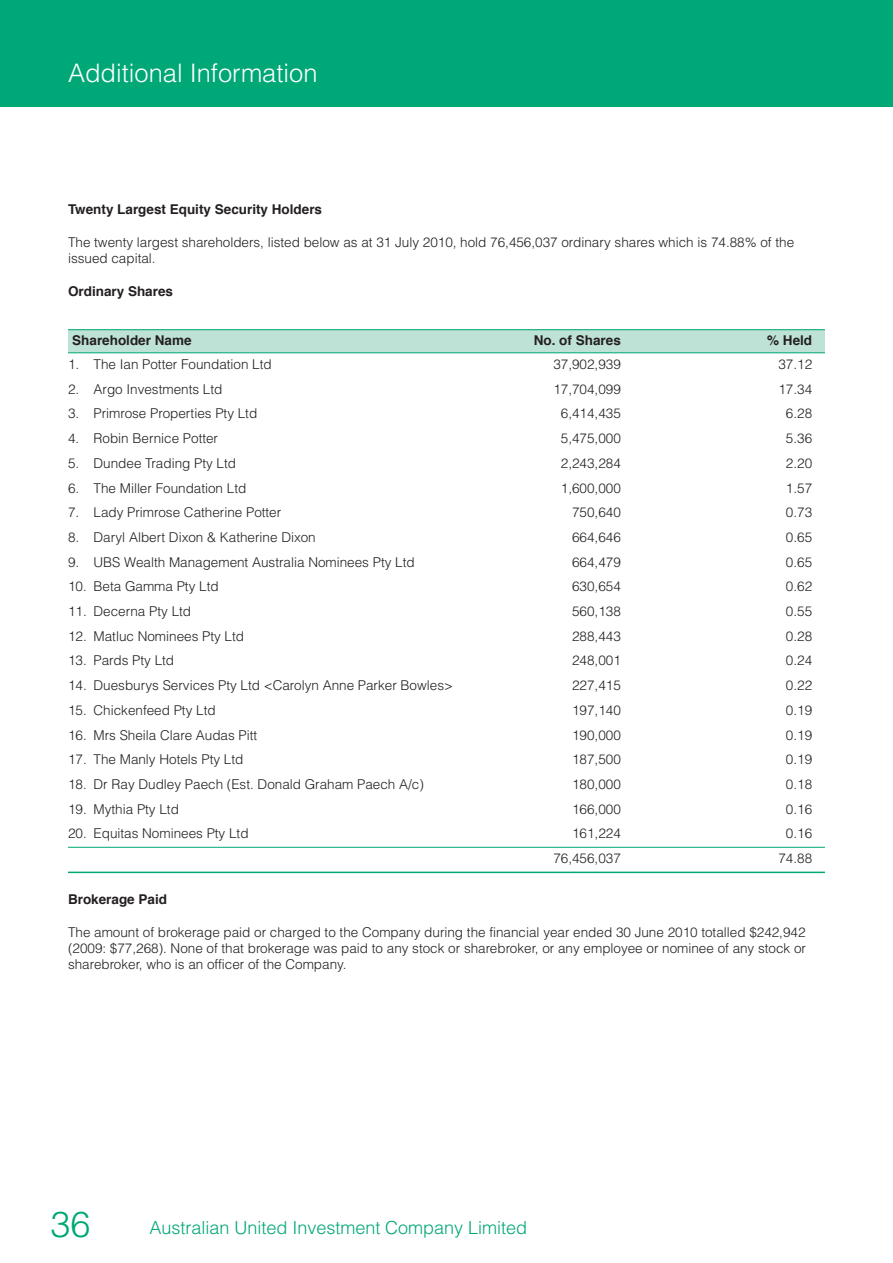
<style>
.page{position:relative;width:893px;height:1263px;background:#fff}
.page>*{position:absolute;margin:0;border:0;box-sizing:border-box;transform-origin:0 0}
.t1{font:300 36px "Helvetica";color:#00a777}
.t2{font:300 25.5px "Helvetica";color:#fff}
.t3{font:300 18px "Helvetica";color:#00a777}
.t4{font:300 13.5px/16.2px "Helvetica";color:#231f20}
.t5{font:700 13.5px "Helvetica";color:#231f20}
</style>
<div class="page">
<div style="left:68px;top:330px;width:757px;height:23px;background:#bee2d6"></div>
<hr style="left:68px;top:352px;width:757px;height:1px;background:#00a777">
<hr style="left:68px;top:329px;width:757px;height:1px;background:#00a777">
<div style="left:0;top:0;width:893px;height:106px;background:#00a777"></div>
<hr style="left:68px;top:847px;width:757px;height:1px;background:#00a777">
<hr style="left:68px;top:872px;width:757px;height:1px;background:#00a777">
<h2 class="t2" style="left:68px;top:64px;width:251px">Additional Information</h2>
<p class="t5" style="left:68px;top:204px;width:256px">Twenty Largest Equity Security Holders</p>
<p class="t4" style="left:68px;top:235px;width:728px">The twenty largest shareholders, listed below as at 31 July 2010, hold 76,456,037 ordinary shares which is 74.88% of the issued capital.</p>
<p class="t5" style="left:68px;top:285px;width:107px">Ordinary Shares</p>
<p class="t5" style="left:72px;top:334px;width:121px">Shareholder Name</p>
<p class="t5" style="left:534px;top:334px;width:89px">No. of Shares</p>
<p class="t5" style="left:767px;top:334px;width:47px">% Held</p>
<p class="t4" style="left:68px;top:357px;width:205px">1. The Ian Potter Foundation Ltd</p>
<p class="t4" style="left:553px;top:357px;width:69px">37,902,939</p>
<p class="t4" style="left:778px;top:357px;width:35px">37.12</p>
<p class="t4" style="left:68px;top:382px;width:156px">2. Argo Investments Ltd</p>
<p class="t4" style="left:553px;top:382px;width:69px">17,704,099</p>
<p class="t4" style="left:778px;top:382px;width:35px">17.34</p>
<p class="t4" style="left:68px;top:407px;width:191px">3. Primrose Properties Pty Ltd</p>
<p class="t4" style="left:561px;top:407px;width:61px">6,414,435</p>
<p class="t4" style="left:786px;top:407px;width:28px">6.28</p>
<p class="t4" style="left:68px;top:431px;width:152px">4. Robin Bernice Potter</p>
<p class="t4" style="left:561px;top:431px;width:61px">5,475,000</p>
<p class="t4" style="left:786px;top:431px;width:28px">5.36</p>
<p class="t4" style="left:68px;top:456px;width:170px">5. Dundee Trading Pty Ltd</p>
<p class="t4" style="left:561px;top:456px;width:61px">2,243,284</p>
<p class="t4" style="left:786px;top:456px;width:28px">2.20</p>
<p class="t4" style="left:68px;top:481px;width:180px">6. The Miller Foundation Ltd</p>
<p class="t4" style="left:561px;top:481px;width:61px">1,600,000</p>
<p class="t4" style="left:786px;top:481px;width:28px">1.57</p>
<p class="t4" style="left:68px;top:506px;width:215px">7. Lady Primrose Catherine Potter</p>
<p class="t4" style="left:572px;top:506px;width:50px">750,640</p>
<p class="t4" style="left:786px;top:506px;width:28px">0.73</p>
<p class="t4" style="left:68px;top:530px;width:249px">8. Daryl Albert Dixon &amp; Katherine Dixon</p>
<p class="t4" style="left:572px;top:530px;width:50px">664,646</p>
<p class="t4" style="left:786px;top:530px;width:28px">0.65</p>
<p class="t4" style="left:68px;top:555px;width:348px">9. UBS Wealth Management Australia Nominees Pty Ltd</p>
<p class="t4" style="left:572px;top:555px;width:50px">664,479</p>
<p class="t4" style="left:786px;top:555px;width:28px">0.65</p>
<p class="t4" style="left:68px;top:580px;width:152px">10. Beta Gamma Pty Ltd</p>
<p class="t4" style="left:572px;top:580px;width:50px">630,654</p>
<p class="t4" style="left:786px;top:580px;width:28px">0.62</p>
<p class="t4" style="left:68px;top:604px;width:125px">11. Decerna Pty Ltd</p>
<p class="t4" style="left:572px;top:604px;width:50px">560,138</p>
<p class="t4" style="left:786px;top:604px;width:28px">0.55</p>
<p class="t4" style="left:68px;top:629px;width:178px">12. Matluc Nominees Pty Ltd</p>
<p class="t4" style="left:572px;top:629px;width:50px">288,443</p>
<p class="t4" style="left:786px;top:629px;width:28px">0.28</p>
<p class="t4" style="left:68px;top:654px;width:108px">13. Pards Pty Ltd</p>
<p class="t4" style="left:572px;top:654px;width:50px">248,001</p>
<p class="t4" style="left:786px;top:654px;width:28px">0.24</p>
<p class="t4" style="left:68px;top:678px;width:386px">14. Duesburys Services Pty Ltd &lt;Carolyn Anne Parker Bowles&gt;</p>
<p class="t4" style="left:572px;top:678px;width:50px">227,415</p>
<p class="t4" style="left:786px;top:678px;width:28px">0.22</p>
<p class="t4" style="left:68px;top:703px;width:149px">15. Chickenfeed Pty Ltd</p>
<p class="t4" style="left:572px;top:703px;width:50px">197,140</p>
<p class="t4" style="left:786px;top:703px;width:28px">0.19</p>
<p class="t4" style="left:68px;top:728px;width:191px">16. Mrs Sheila Clare Audas Pitt</p>
<p class="t4" style="left:572px;top:728px;width:50px">190,000</p>
<p class="t4" style="left:786px;top:728px;width:28px">0.19</p>
<p class="t4" style="left:68px;top:753px;width:177px">17. The Manly Hotels Pty Ltd</p>
<p class="t4" style="left:572px;top:753px;width:50px">187,500</p>
<p class="t4" style="left:786px;top:753px;width:28px">0.19</p>
<p class="t4" style="left:68px;top:777px;width:357px">18. Dr Ray Dudley Paech (Est. Donald Graham Paech A/c)</p>
<p class="t4" style="left:572px;top:777px;width:50px">180,000</p>
<p class="t4" style="left:786px;top:777px;width:28px">0.18</p>
<p class="t4" style="left:68px;top:802px;width:112px">19. Mythia Pty Ltd</p>
<p class="t4" style="left:572px;top:802px;width:50px">166,000</p>
<p class="t4" style="left:786px;top:802px;width:28px">0.16</p>
<p class="t4" style="left:68px;top:827px;width:182px">20. Equitas Nominees Pty Ltd</p>
<p class="t4" style="left:572px;top:827px;width:50px">161,224</p>
<p class="t4" style="left:786px;top:827px;width:28px">0.16</p>
<p class="t4" style="left:553px;top:851px;width:69px">76,456,037</p>
<p class="t4" style="left:778px;top:851px;width:35px">74.88</p>
<p class="t5" style="left:68px;top:894px;width:101px">Brokerage Paid</p>
<p class="t4" style="left:68px;top:925px;width:739px;text-align:justify">The amount of brokerage paid or charged to the Company during the financial year ended 30 June 2010 totalled $242,942 (2009: $77,268). None of that brokerage was paid to any stock or sharebroker, or any employee or nominee of any stock or sharebroker, who is an officer of the Company.</p>
<h1 class="t1" style="left:50px;top:1211px;width:41px">36</h1>
<h3 class="t3" style="left:150px;top:1221px;width:379px">Australian United Investment Company Limited</h3>
</div>
